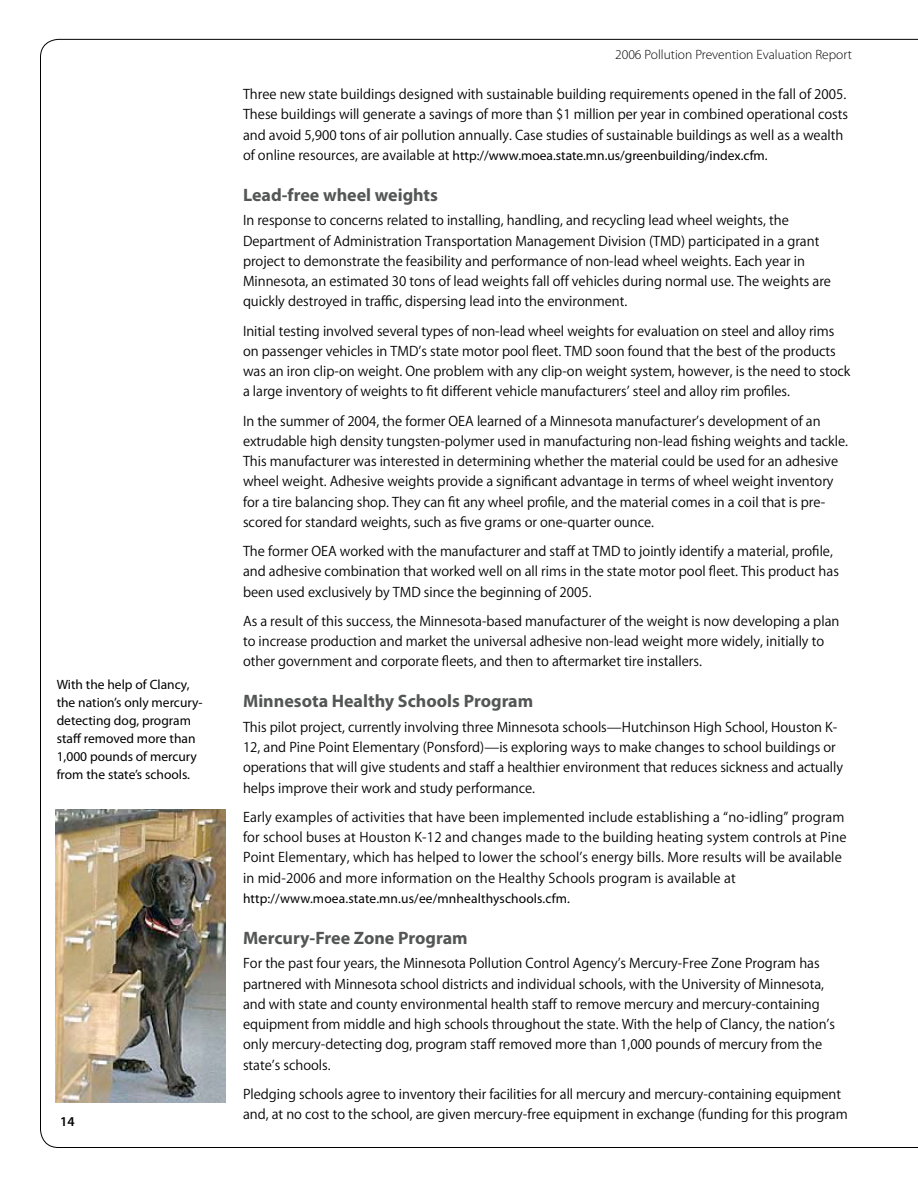
<style>
.page{position:relative;width:918px;height:1188px;background:#fff}
.page>*{position:absolute;margin:0;border:0;box-sizing:border-box;transform-origin:0 0}
.t1{font:700 18px "Myriad Pro";color:#545555}
.t2{font:15px/20.2px "Myriad MM";color:#000}
.t3{font:13.5px/18px "Myriad Pro";color:#000}
.t4{font:300 13.5px "Myriad Pro";color:#000}
.t5{font:600 13.5px "Myriad Pro";color:#000}
.s1{font-family:"Myriad MM";font-size:15px}
</style>
<div class="page">
<img style="left:55px;top:810px;width:170px;height:292px">
<p class="t3" style="left:57px;top:675px;width:147px">With the help of Clancy, the nation’s only mercury&shy;detecting dog, program staff removed more than<br>1,000 pounds of mercury from the state’s schools.</p>
<p class="t5" style="left:60px;top:1113px;width:8px">14</p>
<p class="t4" style="left:615px;top:47px;width:238px">2006 Pollution Prevention Evaluation Report</p>
<p class="t2" style="left:243px;top:85px;width:607px">Three new state buildings designed with sustainable building requirements opened in the fall of 2005.<br>These buildings will generate a savings of more than $1 million per year in combined operational costs and avoid 5,900 tons of air pollution annually. Case studies of sustainable buildings as well as a wealth</p>
<p class="t3" style="left:243px;top:146px;width:526px"><span class="s1">of online resources, are available at</span> http://www.moea.state.mn.us/greenbuilding/index.cfm.</p>
<p class="t1" style="left:243px;top:183px;width:197px">Lead-free wheel weights</p>
<p class="t2" style="left:243px;top:211px;width:590px">In response to concerns related to installing, handling, and recycling lead wheel weights, the Department of Administration Transportation Management Division (TMD) participated in a grant project to demonstrate the feasibility and performance of non-lead wheel weights. Each year in Minnesota, an estimated 30 tons of lead weights fall off vehicles during normal use. The weights are quickly destroyed in traffic, dispersing lead into the environment.</p>
<p class="t2" style="left:243px;top:321px;width:609px">Initial testing involved several types of non-lead wheel weights for evaluation on steel and alloy rims on passenger vehicles in TMD’s state motor pool fleet. TMD soon found that the best of the products was an iron clip-on weight. One problem with any clip-on weight system, however, is the need to stock a large inventory of weights to fit different vehicle manufacturers’ steel and alloy rim profiles.</p>
<p class="t2" style="left:243px;top:411px;width:607px">In the summer of 2004, the former OEA learned of a Minnesota manufacturer’s development of an extrudable high density tungsten-polymer used in manufacturing non-lead fishing weights and tackle.<br>This manufacturer was interested in determining whether the material could be used for an adhesive wheel weight. Adhesive weights provide a significant advantage in terms of wheel weight inventory for a tire balancing shop. They can fit any wheel profile, and the material comes in a coil that is pre&shy;scored for standard weights, such as five grams or one-quarter ounce.</p>
<p class="t2" style="left:243px;top:542px;width:597px">The former OEA worked with the manufacturer and staff at TMD to jointly identify a material, profile, and adhesive combination that worked well on all rims in the state motor pool fleet. This product has been used exclusively by TMD since the beginning of 2005.</p>
<p class="t2" style="left:243px;top:611px;width:598px">As a result of this success, the Minnesota-based manufacturer of the weight is now developing a plan to increase production and market the universal adhesive non-lead weight more widely, initially to other government and corporate fleets, and then to aftermarket tire installers.</p>
<p class="t1" style="left:243px;top:689px;width:292px">Minnesota Healthy Schools Program</p>
<p class="t2" style="left:243px;top:717px;width:602px">This pilot project, currently involving three Minnesota schools—Hutchinson High School, Houston K-12, and Pine Point Elementary (Ponsford)—is exploring ways to make changes to school buildings or operations that will give students and staff a healthier environment that reduces sickness and actually helps improve their work and study performance.</p>
<p class="t2" style="left:243px;top:807px;width:605px">Early examples of activities that have been implemented include establishing a “no-idling” program for school buses at Houston K-12 and changes made to the building heating system controls at Pine Point Elementary, which has helped to lower the school’s energy bills. More results will be available in mid-2006 and more information on the Healthy Schools program is available at</p>
<p class="t3" style="left:243px;top:889px;width:329px">http://www.moea.state.mn.us/ee/mnhealthyschools.cfm.</p>
<p class="t1" style="left:243px;top:926px;width:226px">Mercury-Free Zone Program</p>
<p class="t2" style="left:243px;top:954px;width:594px">For the past four years, the Minnesota Pollution Control Agency’s Mercury-Free Zone Program has partnered with Minnesota school districts and individual schools, with the University of Minnesota, and with state and county environmental health staff to remove mercury and mercury-containing equipment from middle and high schools throughout the state. With the help of Clancy, the nation’s only mercury-detecting dog, program staff removed more than 1,000 pounds of mercury from the state’s schools.</p>
<p class="t2" style="left:243px;top:1085px;width:606px">Pledging schools agree to inventory their facilities for all mercury and mercury-containing equipment and, at no cost to the school, are given mercury-free equipment in exchange (funding for this program</p>
</div>
